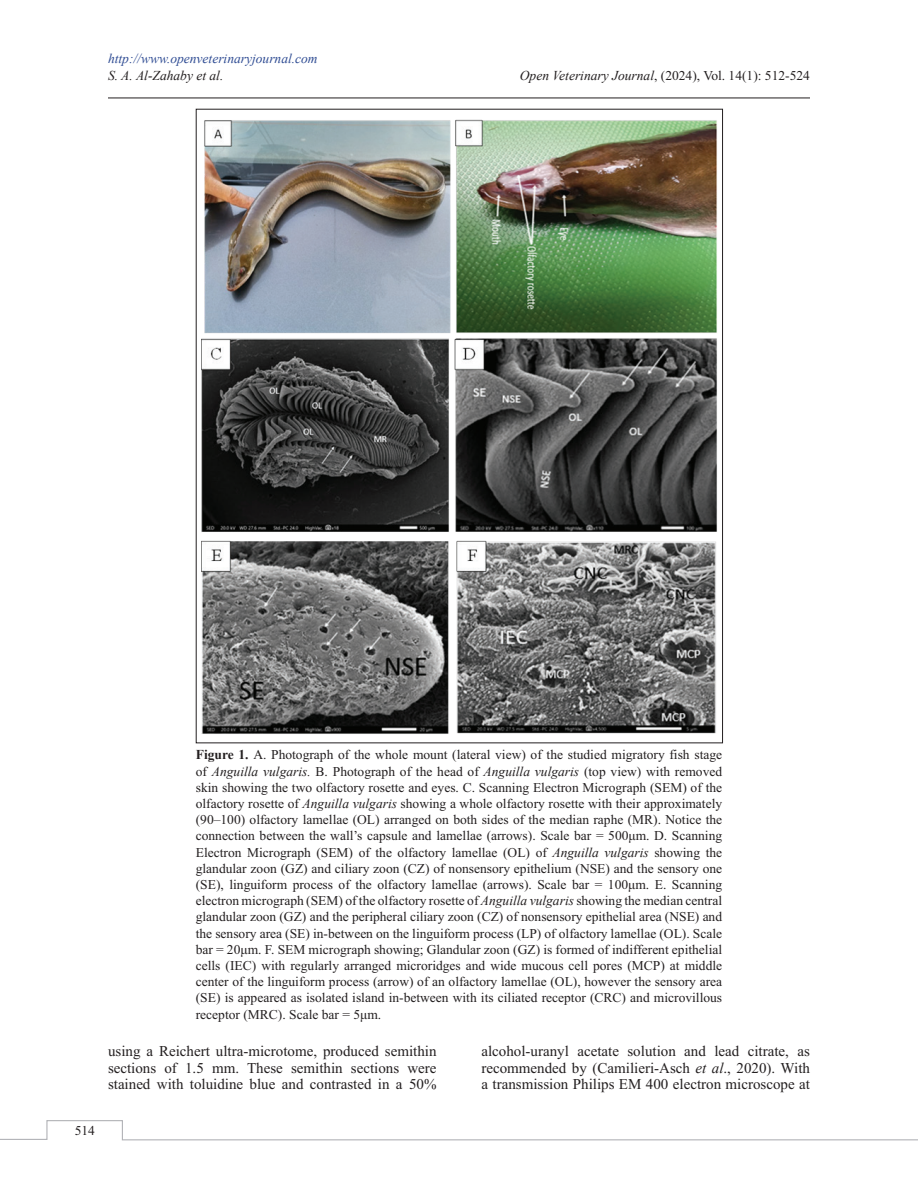
<style>
.page{position:relative;width:918px;height:1188px;background:#fff}
.page>*{position:absolute;margin:0;border:0;box-sizing:border-box;transform-origin:0 0}
.t1{font:15px/16.5px "Times New Roman";color:#231f20;text-align:justify}
.t2{font:13.5px/16.2px "Times New Roman";color:#231f20;text-align:justify}
.t3{font:italic 13.5px "Times New Roman";color:#304d94}
.t4{font:italic 13.5px "Times New Roman";color:#231f20}
.s1{font-style:italic}
.s2{font-weight:700}
</style>
<div class="page">
<hr style="left:108px;top:98px;width:702px;height:1px;background:#231f20">
<svg style="left:0;top:1120px;width:918px;height:21px"></svg>
<img style="left:201px;top:119px;width:516px;height:615px">
<p class="t3" style="left:108px;top:50px;width:211px">http://www.openveterinaryjournal.com</p>
<p class="t4" style="left:108px;top:66px;width:117px">S. A. Al-Zahaby et al.</p>
<p class="t2" style="left:520px;top:67px;width:292px"><span class="s1">Open Veterinary Journal</span>, (2024), Vol. 14(1): 512-524</p>
<p class="t2" style="left:75px;top:1122px;width:22px">514</p>
<p class="t2" style="left:196px;top:747px;width:528px"><span class="s2">Figure 1.</span> A. Photograph of the whole mount (lateral view) of the studied migratory fish stage of <span class="s1">Anguilla vulgaris.</span> B. Photograph of the head of <span class="s1">Anguilla vulgaris</span> (top view) with removed skin showing the two olfactory rosette and eyes. C. Scanning Electron Micrograph (SEM) of the olfactory rosette of <span class="s1">Anguilla vulgaris</span> showing a whole olfactory rosette with their approximately (90–100) olfactory lamellae (OL) arranged on both sides of the median raphe (MR). Notice the connection between the wall’s capsule and lamellae (arrows). Scale bar = 500μm. D. Scanning Electron Micrograph (SEM) of the olfactory lamellae (OL) of <span class="s1">Anguilla vulgaris</span> showing the glandular zoon (GZ) and ciliary zoon (CZ) of nonsensory epithelium (NSE) and the sensory one (SE), linguiform process of the olfactory lamellae (arrows). Scale bar = 100μm. E. Scanning electron micrograph (SEM) of the olfactory rosette of <span class="s1">Anguilla vulgaris</span> showing the median central glandular zoon (GZ) and the peripheral ciliary zoon (CZ) of nonsensory epithelial area (NSE) and the sensory area (SE) in-between on the linguiform process (LP) of olfactory lamellae (OL). Scale bar = 20μm. F. SEM micrograph showing; Glandular zoon (GZ) is formed of indifferent epithelial cells (IEC) with regularly arranged microridges and wide mucous cell pores (MCP) at middle center of the linguiform process (arrow) of an olfactory lamellae (OL), however the sensory area (SE) is appeared as isolated island in-between with its ciliated receptor (CRC) and microvillous receptor (MRC). Scale bar = 5μm.</p>
<p class="t1" style="left:108px;top:1043px;width:330px">using a Reichert ultra-microtome, produced semithin sections of 1.5 mm. These semithin sections were stained with toluidine blue and contrasted in a 50%</p>
<p class="t1" style="left:481px;top:1043px;width:330px">alcohol-uranyl acetate solution and lead citrate, as recommended by (Camilieri-Asch <span class="s1">et al</span>., 2020). With a transmission Philips EM 400 electron microscope at</p>
</div>
